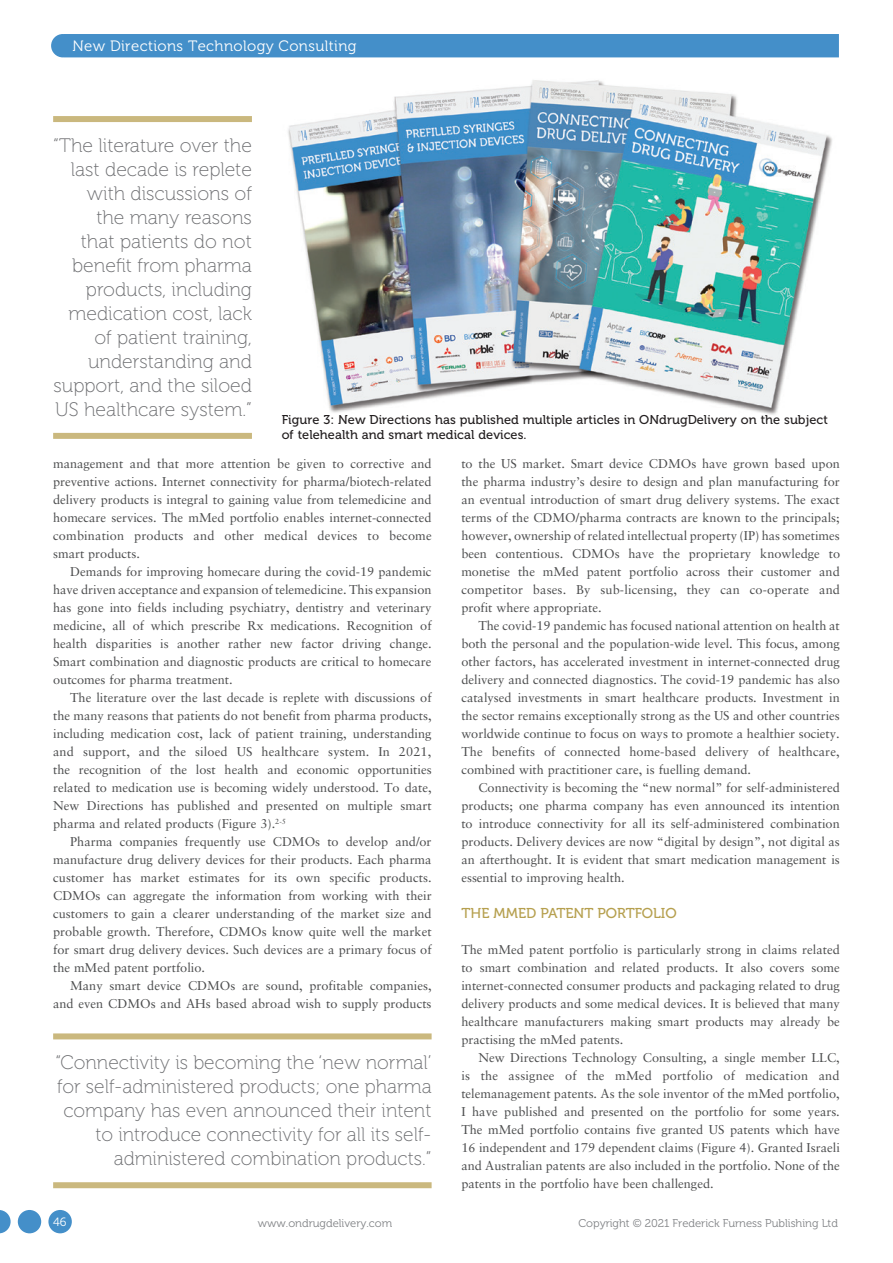
<style>
.page{position:relative;width:893px;height:1263px;background:#fff}
.page>*{position:absolute;margin:0;border:0;box-sizing:border-box;transform-origin:0 0}
.MF_pullquote{font:19.5px/24px "Museo 100";color:#6c6d70;text-align:right}
.t1{font:15px "Museo 300";letter-spacing:.025em;color:#fff}
.MF_Xhead{font:14.25px "Museo 500";color:#b6a04f}
.MF_body{font:12.75px/18px "Sabon LT Std";color:#4b4c4d;text-align:justify}
.MF_body_no_indent{font:12.75px/18px "Sabon LT Std";color:#4b4c4d;text-align:justify}
.MF_Captions{font:12.75px/15.3px "Museo 500";letter-spacing:.005em;color:#231f20}
.t2{font:12px "Museo 300";color:#fff}
.t3{font:11.25px "Museo 300";color:#808285}
</style>
<div class="page">
<div style="left:51px;top:34px;width:788px;height:23px;background:#448fc9"></div>
<div style="left:53px;top:116px;width:199px;height:6px;background:#cab87e"></div>
<div style="left:53px;top:433px;width:199px;height:6px;background:#cab87e"></div>
<div style="left:53px;top:1033px;width:379px;height:6px;background:#cab87e"></div>
<div style="left:53px;top:1182px;width:379px;height:6px;background:#cab87e"></div>
<img style="left:288px;top:80px;width:544px;height:335px">
<div style="left:48px;top:1210px;width:24px;height:23px;background:#448fc9;border-radius:50%"></div>
<div style="left:18px;top:1210px;width:23px;height:23px;background:#448fc9;border-radius:50%"></div>
<svg style="left:0;top:1210px;width:11px;height:23px"></svg>
<p class="t1" style="left:72px;top:37px;width:286px">New Directions Technology Consulting</p>
<p class="MF_pullquote" style="left:53px;top:134px;width:200px">“The literature over the last decade is replete with discussions of<br>the many reasons<br>that patients do not benefit from pharma products, including medication cost, lack of patient training, understanding and support, and the siloed<br>US healthcare system.”</p>
<p class="MF_Captions" style="left:282px;top:412px;width:548px">Figure 3: New Directions has published multiple articles in ONdrugDelivery on the subject of telehealth and smart medical devices.</p>
<p class="MF_body_no_indent" style="left:53px;top:454px;width:380px">management and that more attention be given to corrective and preventive actions. Internet connectivity for pharma/biotech-related delivery products is integral to gaining value from telemedicine and homecare services. The mMed portfolio enables internet-connected combination products and other medical devices to become smart products.</p>
<p class="MF_body" style="left:53px;top:562px;width:380px;text-indent:17px">Demands for improving homecare during the covid-19 pandemic have driven acceptance and expansion of telemedicine. This expansion has gone into fields including psychiatry, dentistry and veterinary medicine, all of which prescribe Rx medications. Recognition of health disparities is another rather new factor driving change.<br>Smart combination and diagnostic products are critical to homecare outcomes for pharma treatment.</p>
<p class="MF_body" style="left:53px;top:688px;width:380px;text-indent:17px">The literature over the last decade is replete with discussions of the many reasons that patients do not benefit from pharma products, including medication cost, lack of patient training, understanding and support, and the siloed US healthcare system. In 2021, the recognition of the lost health and economic opportunities related to medication use is becoming widely understood. To date, New Directions has published and presented on multiple smart pharma and related products (Figure 3).<sup>2-5</sup></p>
<p class="MF_body" style="left:53px;top:832px;width:380px;text-indent:17px">Pharma companies frequently use CDMOs to develop and/or manufacture drug delivery devices for their products. Each pharma customer has market estimates for its own specific products.<br>CDMOs can aggregate the information from working with their customers to gain a clearer understanding of the market size and probable growth. Therefore, CDMOs know quite well the market for smart drug delivery devices. Such devices are a primary focus of the mMed patent portfolio.</p>
<p class="MF_body" style="left:53px;top:976px;width:380px;text-align:right">Many smart device CDMOs are sound, profitable companies, and even CDMOs and AHs based abroad wish to supply products</p>
<p class="MF_pullquote" style="left:55px;top:1051px;width:378px">“Connectivity is becoming the ‘new normal’ for self-administered products; one pharma company has even announced their intent to introduce connectivity for all its self&shy;administered combination products.”</p>
<p class="MF_body" style="left:461px;top:454px;width:380px">to the US market. Smart device CDMOs have grown based upon the pharma industry’s desire to design and plan manufacturing for an eventual introduction of smart drug delivery systems. The exact terms of the CDMO/pharma contracts are known to the principals; however, ownership of related intellectual property (IP) has sometimes been contentious. CDMOs have the proprietary knowledge to monetise the mMed patent portfolio across their customer and competitor bases. By sub-licensing, they can co-operate and profit where appropriate.</p>
<p class="MF_body" style="left:461px;top:616px;width:380px;text-indent:17px">The covid-19 pandemic has focused national attention on health at both the personal and the population-wide level. This focus, among other factors, has accelerated investment in internet-connected drug delivery and connected diagnostics. The covid-19 pandemic has also catalysed investments in smart healthcare products. Investment in the sector remains exceptionally strong as the US and other countries worldwide continue to focus on ways to promote a healthier society.<br>The benefits of connected home-based delivery of healthcare, combined with practitioner care, is fuelling demand.</p>
<p class="MF_body" style="left:461px;top:778px;width:380px;text-indent:17px">Connectivity is becoming the “new normal” for self-administered products; one pharma company has even announced its intention to introduce connectivity for all its self-administered combination products. Delivery devices are now “digital by design”, not digital as an afterthought. It is evident that smart medication management is essential to improving health.</p>
<p class="MF_Xhead" style="left:461px;top:905px;width:217px">THE MMED PATENT PORTFOLIO</p>
<p class="MF_body_no_indent" style="left:461px;top:940px;width:380px">The mMed patent portfolio is particularly strong in claims related to smart combination and related products. It also covers some internet-connected consumer products and packaging related to drug delivery products and some medical devices. It is believed that many healthcare manufacturers making smart products may already be practising the mMed patents.</p>
<p class="MF_body" style="left:461px;top:1048px;width:380px;text-indent:17px">New Directions Technology Consulting, a single member LLC, is the assignee of the mMed portfolio of medication and telemanagement patents. As the sole inventor of the mMed portfolio, I have published and presented on the portfolio for some years.<br>The mMed portfolio contains five granted US patents which have 16 independent and 179 dependent claims (Figure 4). Granted Israeli and Australian patents are also included in the portfolio. None of the patents in the portfolio have been challenged.</p>
<p class="t2" style="left:53px;top:1215px;width:15px">46</p>
<p class="t3" style="left:258px;top:1217px;width:136px">www.ondrugdelivery.com</p>
<p class="t3" style="left:578px;top:1217px;width:261px">Copyright © 2021 Frederick Furness Publishing Ltd</p>
</div>
